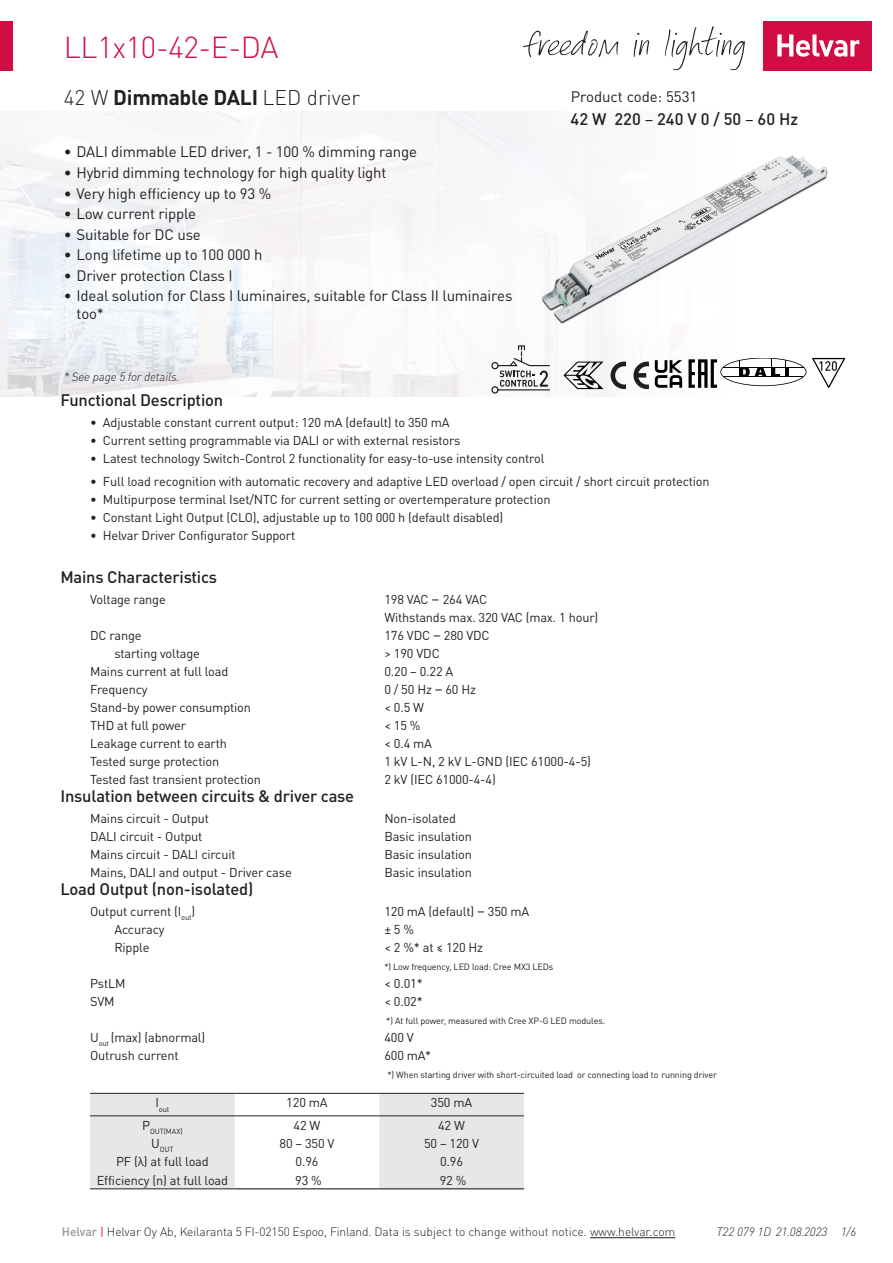
<style>
.page{position:relative;width:893px;height:1263px;background:#fff}
.page>*{position:absolute;margin:0;border:0;box-sizing:border-box;transform-origin:0 0}
.HELVAR_Small_Heading_DIN{font:300 30px "DIN Pro";letter-spacing:-.01em;color:#d20d44}
.headlineO{font:300 21px "DIN Pro";color:#231f20}
.Data_subheads{font:500 16.5px "DIN Pro";letter-spacing:-.01em;color:#231f20}
.Tehot{font:500 16.5px "DIN Pro";color:#231f20}
.Tehot-2{font:15px/18px "DIN Pro";letter-spacing:-.01em;color:#231f20}
.Data_bread{font:12.75px "DIN Pro";letter-spacing:-.01em;color:#231f20}
.t1{font:300 12px "DIN Pro";color:#231f20}
.Documnetn_number{font:italic 300 12px "DIN Pro";letter-spacing:-.005em;color:#231f20}
.new{font:italic 300 12px "DIN Pro";letter-spacing:-.01em;color:#231f20}
.Data_bread-2{font:9px "DIN Pro";letter-spacing:-.01em;color:#231f20}
.Data_bread-3{font:7.5px "DIN Pro";letter-spacing:-.01em;color:#231f20}
.s1{font-weight:700}
.s2{font-weight:400}
.s3{font-size:15px}
.s4{font-weight:500;color:#939598}
.s5{font-weight:400;color:#d20d44}
</style>
<div class="page">
<hr style="left:590px;top:1237px;width:85px;height:1px;background:#231f20">
<img style="left:0;top:112px;width:683px;height:284px">
<div style="left:90px;top:1094px;width:145px;height:94px;background:#e6e7e9"></div>
<div style="left:379px;top:1094px;width:145px;height:94px;background:#e6e7e9"></div>
<hr style="left:235px;top:1188px;width:144px;height:1px;background:#231f20">
<hr style="left:379px;top:1188px;width:145px;height:1px;background:#231f20">
<hr style="left:235px;top:1093px;width:144px;height:1px;background:#231f20">
<hr style="left:379px;top:1093px;width:145px;height:1px;background:#231f20">
<hr style="left:235px;top:1115px;width:144px;height:1px;background:#231f20">
<hr style="left:379px;top:1115px;width:145px;height:1px;background:#231f20">
<hr style="left:90px;top:1115px;width:145px;height:1px;background:#231f20">
<hr style="left:90px;top:1093px;width:145px;height:1px;background:#231f20">
<hr style="left:90px;top:1188px;width:145px;height:1px;background:#231f20">
<svg style="left:812px;top:358px;width:33px;height:30px"></svg>
<svg style="left:491px;top:345px;width:59px;height:49px"></svg>
<div style="left:763px;top:21px;width:109px;height:50px;background:#d20d44"></div>
<svg style="left:777px;top:34px;width:82px;height:23px"></svg>
<div style="left:0;top:21px;width:13px;height:50px;background:#d20d44"></div>
<svg style="left:523px;top:27px;width:222px;height:43px"></svg>
<img style="left:526px;top:141px;width:302px;height:196px">
<svg style="left:611px;top:362px;width:38px;height:27px"></svg>
<svg style="left:563px;top:362px;width:41px;height:27px"></svg>
<svg style="left:688px;top:358px;width:118px;height:30px"></svg>
<hr style="left:723px;top:367px;width:80px;height:1px;background:#050504">
<svg style="left:655px;top:360px;width:27px;height:28px"></svg>
<p class="HELVAR_Small_Heading_DIN" style="left:64px;top:24px;width:216px">LL1x10-42-E-DA</p>
<p class="headlineO" style="left:64px;top:82px;width:298px">42 W <span class="s1">Dimmable DALI</span> LED driver</p>
<p class="Tehot-2" style="left:64px;top:142px;width:355px">• DALI dimmable LED driver, 1 - 100 % dimming range</p>
<p class="Tehot-2" style="left:64px;top:162px;width:324px">• Hybrid dimming technology for high quality light</p>
<p class="Tehot-2" style="left:64px;top:183px;width:209px">• Very high efficiency up to 93 %</p>
<p class="Tehot-2" style="left:64px;top:203px;width:134px">• Low current ripple</p>
<p class="Tehot-2" style="left:64px;top:224px;width:139px">• Suitable for DC use</p>
<p class="Tehot-2" style="left:64px;top:244px;width:200px">• Long lifetime up to 100 000 h</p>
<p class="Tehot-2" style="left:64px;top:265px;width:170px">• Driver protection Class I</p>
<p class="Tehot-2" style="left:77px;top:285px;width:437px;text-indent:-13px">• Ideal solution for Class I luminaires, suitable for Class II luminaires too*</p>
<p class="new" style="left:64px;top:367px;width:117px">* See page 5 for details.</p>
<p class="Tehot-2" style="left:571px;top:87px;width:128px">Product code: 5531</p>
<p class="Tehot" style="left:571px;top:106px;width:229px">42 W 220 <span class="s2">–</span> 240 V 0 / 50 <span class="s2">–</span> 60 Hz</p>
<p class="Data_subheads" style="left:60px;top:387px;width:164px">Functional Description</p>
<p class="Data_bread" style="left:90px;top:413px;width:361px">• Adjustable constant current output: 120 mA (default) to 350 mA</p>
<p class="Data_bread" style="left:90px;top:431px;width:372px">• Current setting programmable via DALI or with external resistors</p>
<p class="Data_bread" style="left:90px;top:449px;width:456px">• Latest technology Switch-Control 2 functionality for easy-to-use intensity control</p>
<p class="Data_bread" style="left:90px;top:471px;width:621px">• Full load recognition with automatic recovery and adaptive LED overload / open circuit / short circuit protection</p>
<p class="Data_bread" style="left:90px;top:489px;width:462px">• Multipurpose terminal Iset/NTC for current setting or overtemperature protection</p>
<p class="Data_bread" style="left:90px;top:507px;width:415px">• Constant Light Output (CLO), adjustable up to 100 000 h (default disabled)</p>
<p class="Data_bread" style="left:90px;top:525px;width:207px">• Helvar Driver Configurator Support</p>
<p class="Data_subheads" style="left:60px;top:563px;width:158px">Mains Characteristics</p>
<p class="Data_bread" style="left:90px;top:589px;width:77px">Voltage range</p>
<p class="Data_bread" style="left:384px;top:589px;width:104px">198 VAC <span class="s3">–</span> 264 VAC</p>
<p class="Data_bread" style="left:384px;top:607px;width:215px">Withstands max. 320 VAC (max. 1 hour)</p>
<p class="Data_bread" style="left:90px;top:625px;width:53px">DC range</p>
<p class="Data_bread" style="left:384px;top:625px;width:107px">176 VDC <span class="s3">–</span> 280 VDC</p>
<p class="Data_bread" style="left:114px;top:643px;width:87px">starting voltage</p>
<p class="Data_bread" style="left:384px;top:643px;width:57px">&gt; 190 VDC</p>
<p class="Data_bread" style="left:90px;top:661px;width:140px">Mains current at full load</p>
<p class="Data_bread" style="left:384px;top:661px;width:70px">0.20 – 0.22 A</p>
<p class="Data_bread" style="left:90px;top:679px;width:59px">Frequency</p>
<p class="Data_bread" style="left:384px;top:679px;width:93px">0 / 50 Hz <span class="s3">–</span> 60 Hz</p>
<p class="Data_bread" style="left:90px;top:697px;width:162px">Stand-by power consumption</p>
<p class="Data_bread" style="left:384px;top:697px;width:41px">&lt; 0.5 W</p>
<p class="Data_bread" style="left:90px;top:715px;width:97px">THD at full power</p>
<p class="Data_bread" style="left:384px;top:715px;width:38px">&lt; 15 %</p>
<p class="Data_bread" style="left:90px;top:733px;width:138px">Leakage current to earth</p>
<p class="Data_bread" style="left:384px;top:733px;width:49px">&lt; 0.4 mA</p>
<p class="Data_bread" style="left:90px;top:751px;width:131px">Tested surge protection</p>
<p class="Data_bread" style="left:384px;top:751px;width:208px">1 kV L-N, 2 kV L-GND (IEC 61000-4-5)</p>
<p class="Data_bread" style="left:90px;top:769px;width:172px">Tested fast transient protection</p>
<p class="Data_bread" style="left:384px;top:769px;width:113px">2 kV (IEC 61000-4-4)</p>
<p class="Data_subheads" style="left:60px;top:782px;width:295px">Insulation between circuits &amp; driver case</p>
<p class="Data_bread" style="left:90px;top:808px;width:120px">Mains circuit - Output</p>
<p class="Data_bread" style="left:384px;top:808px;width:73px">Non-isolated</p>
<p class="Data_bread" style="left:90px;top:826px;width:114px">DALI circuit - Output</p>
<p class="Data_bread" style="left:384px;top:826px;width:89px">Basic insulation</p>
<p class="Data_bread" style="left:90px;top:844px;width:147px">Mains circuit - DALI circuit</p>
<p class="Data_bread" style="left:384px;top:844px;width:89px">Basic insulation</p>
<p class="Data_bread" style="left:90px;top:862px;width:203px">Mains, DALI and output - Driver case</p>
<p class="Data_bread" style="left:384px;top:862px;width:89px">Basic insulation</p>
<p class="Data_subheads" style="left:60px;top:875px;width:194px">Load Output (non-isolated)</p>
<p class="Data_bread" style="left:90px;top:901px;width:107px">Output current (I<sub>out</sub>)</p>
<p class="Data_bread" style="left:384px;top:901px;width:146px">120 mA (default) <span class="s3">–</span> 350 mA</p>
<p class="Data_bread" style="left:114px;top:919px;width:52px">Accuracy</p>
<p class="Data_bread" style="left:384px;top:919px;width:31px">± 5 %</p>
<p class="Data_bread" style="left:114px;top:937px;width:37px">Ripple</p>
<p class="Data_bread" style="left:384px;top:937px;width:100px">&lt; 2 %* at ≤ 120 Hz</p>
<p class="Data_bread-2" style="left:384px;top:959px;width:170px">*) Low frequency, LED load: Cree MX3 LEDs</p>
<p class="Data_bread" style="left:90px;top:973px;width:37px">PstLM</p>
<p class="Data_bread" style="left:384px;top:973px;width:40px">&lt; 0.01*</p>
<p class="Data_bread" style="left:90px;top:991px;width:26px">SVM</p>
<p class="Data_bread" style="left:384px;top:991px;width:40px">&lt; 0.02*</p>
<p class="Data_bread-2" style="left:386px;top:1013px;width:220px">*) At full power, measured with Cree XP-G LED modules.</p>
<p class="Data_bread" style="left:90px;top:1027px;width:117px">U<sub>out</sub> (max) (abnormal)</p>
<p class="Data_bread" style="left:384px;top:1027px;width:31px">400 V</p>
<p class="Data_bread" style="left:90px;top:1045px;width:90px">Outrush current</p>
<p class="Data_bread" style="left:384px;top:1045px;width:48px">600 mA*</p>
<p class="Data_bread-2" style="left:387px;top:1067px;width:331px">*) When starting driver with short-circuited load or connecting load to running driver</p>
<p class="Data_bread-3" style="left:156px;top:1103px;width:15px"><sup>I</sup>out</p>
<p class="Data_bread" style="left:286px;top:1093px;width:43px">120 mA</p>
<p class="Data_bread" style="left:431px;top:1093px;width:43px">350 mA</p>
<p class="Data_bread-3" style="left:142px;top:1125px;width:42px"><sup>P</sup>OUT(MAX)</p>
<p class="Data_bread" style="left:294px;top:1115px;width:28px">42 W</p>
<p class="Data_bread" style="left:438px;top:1115px;width:28px">42 W</p>
<p class="Data_bread-3" style="left:151px;top:1144px;width:24px"><sup>U</sup>OUT</p>
<p class="Data_bread" style="left:279px;top:1133px;width:57px">80 – 350 V</p>
<p class="Data_bread" style="left:424px;top:1133px;width:57px">50 – 120 V</p>
<p class="Data_bread" style="left:116px;top:1152px;width:94px">PF (λ) at full load</p>
<p class="Data_bread" style="left:296px;top:1152px;width:24px">0.96</p>
<p class="Data_bread" style="left:440px;top:1152px;width:24px">0.96</p>
<p class="Data_bread" style="left:97px;top:1170px;width:133px">Efficiency (η) at full load</p>
<p class="Data_bread" style="left:295px;top:1170px;width:28px">93 %</p>
<p class="Data_bread" style="left:440px;top:1170px;width:28px">92 %</p>
<p class="t1" style="left:62px;top:1222px;width:615px"><span class="s4">Helvar</span> <span class="s5">|</span> Helvar Oy Ab, Keilaranta 5 FI-02150 Espoo, Finland. Data is subject to change without notice. www.helvar.com</p>
<p class="Documnetn_number" style="left:716px;top:1222px;width:141px">T22 079 1D 21.08.2023 1/6</p>
</div>
